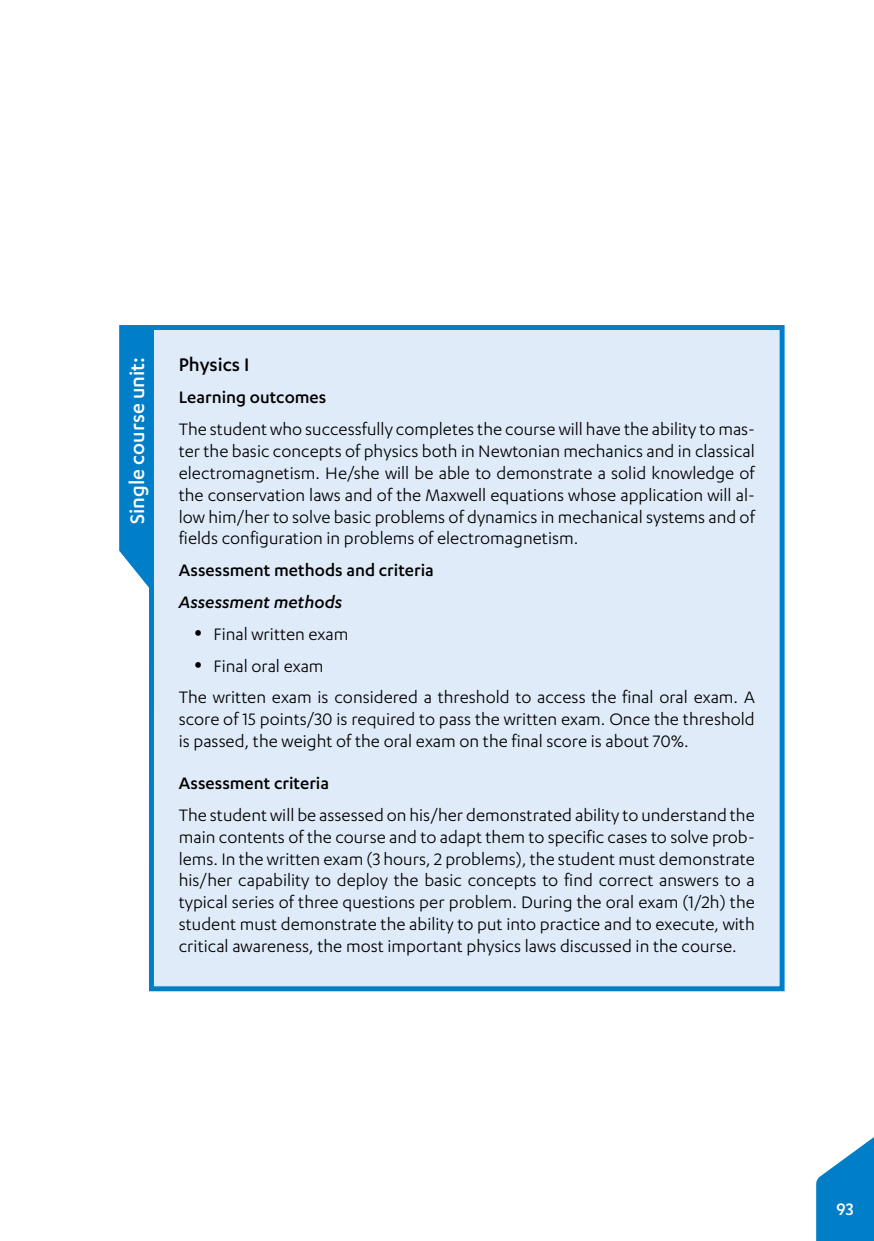
<style>
.page{position:relative;width:874px;height:1241px;background:#fff}
.page>*{position:absolute;margin:0;border:0;box-sizing:border-box;transform-origin:0 0}
.t1{font:500 22.75px "Karbon";color:#fff}
.t2{font:500 21px "Karbon";color:#000}
.t3{font:19.25px/21.9px "Karbon";color:#000}
.t4{font:500 19.25px "Karbon";color:#000}
.t5{font:italic 500 19.25px "Karbon";color:#000}
.t6{font:500 19.25px "Karbon";color:#fff}
.s1{font-weight:500}
</style>
<div class="page">
<div style="left:119px;top:325px;width:666px;height:667px;background:#dfebf9"></div>
<div style="left:122px;top:328px;width:32px;height:259px;background:#007fc8"></div>
<svg style="left:816px;top:1138px;width:57px;height:102px"></svg>
<svg style="left:195px;top:630px;width:6px;height:5px"></svg>
<svg style="left:195px;top:661px;width:6px;height:6px"></svg>
<p class="t1" style="left:125px;top:524px;width:169px;rotate:-90deg">Single course unit:</p>
<p class="t2" style="left:179px;top:353px;width:72px">Physics I</p>
<p class="t3" style="left:179px;top:381px;width:576px;line-height:31.8px"><span class="s1">Learning outcomes<br></span>The student who successfully completes the course will have the ability to mas-</p>
<p class="t3" style="left:179px;top:439px;width:577px;text-align:justify">ter the basic concepts of physics both in Newtonian mechanics and in classical electromagnetism. He/she will be able to demonstrate a solid knowledge of the conservation laws and of the Maxwell equations whose application will al&shy;low him/her to solve basic problems of dynamics in mechanical systems and of fields configuration in problems of electromagnetism.</p>
<p class="t4" style="left:179px;top:559px;width:256px">Assessment methods and criteria</p>
<p class="t5" style="left:179px;top:591px;width:165px">Assessment methods</p>
<p class="t3" style="left:213px;top:622px;width:136px">Final written exam</p>
<p class="t3" style="left:213px;top:654px;width:111px">Final oral exam</p>
<p class="t3" style="left:179px;top:686px;width:577px">The written exam is considered a threshold to access the final oral exam. A</p>
<p class="t3" style="left:179px;top:708px;width:577px">score of 15 points/30 is required to pass the written exam. Once the threshold is passed, the weight of the oral exam on the final score is about 70%.</p>
<p class="t3" style="left:179px;top:766px;width:577px;line-height:31.8px"><span class="s1">Assessment criteria<br></span>The student will be assessed on his/her demonstrated ability to understand the</p>
<p class="t3" style="left:179px;top:825px;width:577px;text-align:justify">main contents of the course and to adapt them to specific cases to solve prob&shy;lems. In the written exam (3 hours, 2 problems), the student must demonstrate his/her capability to deploy the basic concepts to find correct answers to a typical series of three questions per problem. During the oral exam (1/2h) the student must demonstrate the ability to put into practice and to execute, with critical awareness, the most important physics laws discussed in the course.</p>
<p class="t6" style="left:836px;top:1197px;width:19px">93</p>
</div>
